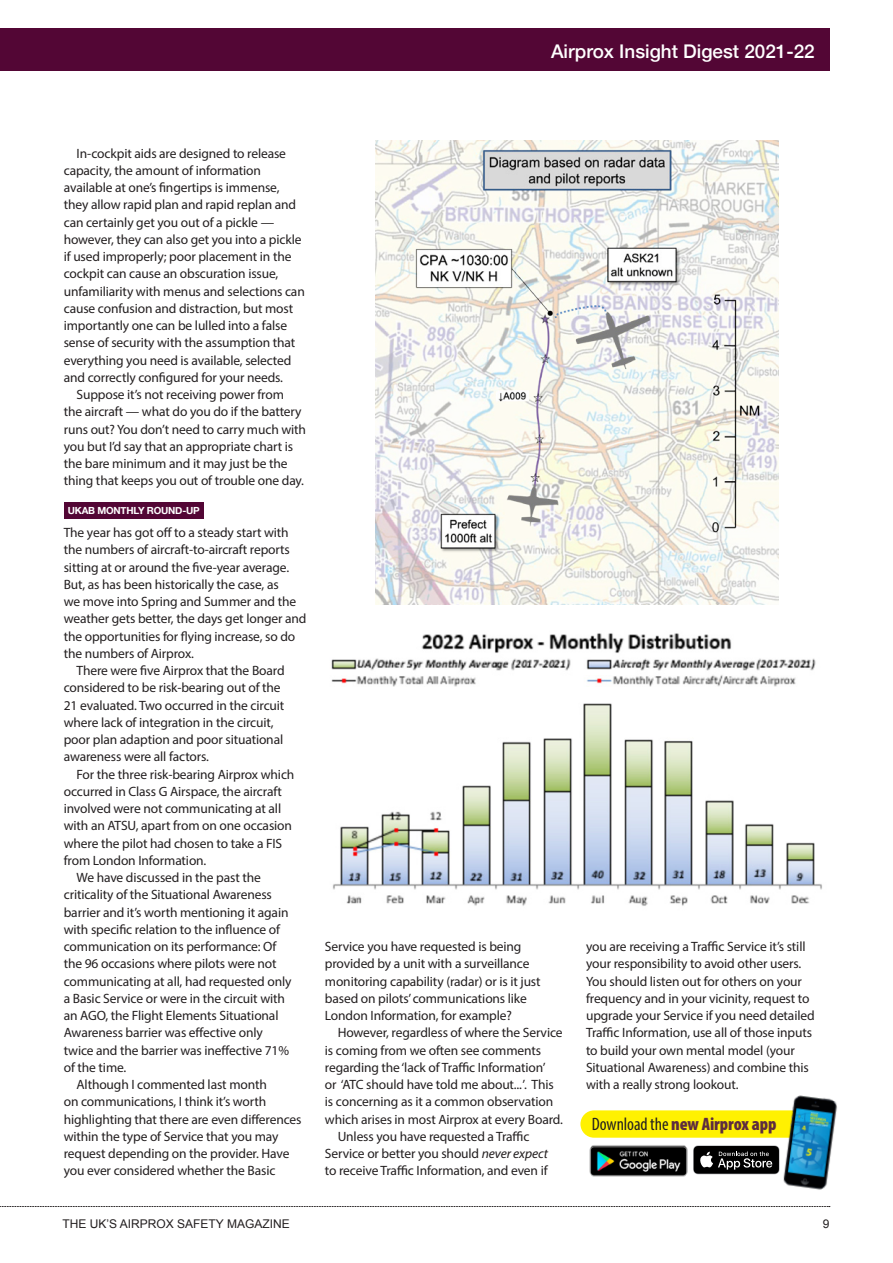
<style>
.page{position:relative;width:893px;height:1263px;background:#fff}
.page>*{position:absolute;margin:0;border:0;box-sizing:border-box;transform-origin:0 0}
.t1{font:500 18.9px "Helvetica Neue";color:#fff}
.t2{font:900 condensed 18px "Myriad Pro";letter-spacing:-.005em;color:#5d2c3f}
.t3{font:13.5px/17.2px "Myriad Pro";letter-spacing:-.01em;color:#231f20}
.t4{font:12px "Arial";color:#231f20}
.t5{font:700 9.75px "Helvetica Neue";letter-spacing:-.02em;color:#fff}
.s1{font-style:italic}
.s2{font-weight:400;color:#231f20}
</style>
<div class="page">
<div style="left:0;top:28px;width:829px;height:43px;background:#530635"></div>
<svg style="left:693px;top:1145px;width:54px;height:29px;background:#383838"></svg>
<svg style="left:0;top:1206px;width:830px;height:1px"></svg>
<div style="left:580px;top:1110px;width:244px;height:28px;background:#fff101;border-radius:14px"></div>
<img style="left:747px;top:1095px;width:90px;height:95px">
<img style="left:589px;top:1145px;width:99px;height:32px">
<img style="left:375px;top:140px;width:404px;height:464px">
<img style="left:333px;top:703px;width:489px;height:203px">
<img style="left:331px;top:633px;width:485px;height:54px">
<div style="left:64px;top:502px;width:140px;height:17px;background:#530635"></div>
<p class="t1" style="left:551px;top:36px;width:265px">Airprox Insight Digest 2021-22</p>
<p class="t3" style="left:64px;top:144px;width:243px;text-indent:13px">In-cockpit aids are designed to release capacity, the amount of information available at one’s fingertips is immense, they allow rapid plan and rapid replan and can certainly get you out of a pickle — however, they can also get you into a pickle if used improperly; poor placement in the cockpit can cause an obscuration issue, unfamiliarity with menus and selections can cause confusion and distraction, but most importantly one can be lulled into a false sense of security with the assumption that everything you need is available, selected and correctly configured for your needs.</p>
<p class="t3" style="left:64px;top:386px;width:244px;text-indent:13px">Suppose it’s not receiving power from<br>the aircraft — what do you do if the battery runs out? You don’t need to carry much with you but I’d say that an appropriate chart is the bare minimum and it may just be the thing that keeps you out of trouble one day.</p>
<p class="t3" style="left:64px;top:524px;width:244px">The year has got off to a steady start with the numbers of aircraft-to-aircraft reports sitting at or around the five-year average.<br>But, as has been historically the case, as<br>we move into Spring and Summer and the weather gets better, the days get longer and the opportunities for flying increase, so do the numbers of Airprox.</p>
<p class="t3" style="left:64px;top:662px;width:222px;text-indent:13px">There were five Airprox that the Board considered to be risk-bearing out of the 21 evaluated. Two occurred in the circuit where lack of integration in the circuit, poor plan adaption and poor situational awareness were all factors.</p>
<p class="t3" style="left:64px;top:765px;width:232px;text-indent:13px">For the three risk-bearing Airprox which occurred in Class G Airspace, the aircraft involved were not communicating at all with an ATSU, apart from on one occasion where the pilot had chosen to take a FIS from London Information.</p>
<p class="t3" style="left:64px;top:869px;width:229px;text-indent:13px">We have discussed in the past the criticality of the Situational Awareness barrier and it’s worth mentioning it again with specific relation to the influence of communication on its performance: Of the 96 occasions where pilots were not communicating at all, had requested only a Basic Service or were in the circuit with an AGO, the Flight Elements Situational Awareness barrier was effective only twice and the barrier was ineffective 71% of the time.</p>
<p class="t3" style="left:64px;top:1076px;width:239px;text-indent:13px">Although I commented last month<br>on communications, I think it’s worth highlighting that there are even differences within the type of Service that you may request depending on the provider. Have you ever considered whether the Basic</p>
<p class="t5" style="left:68px;top:503px;width:134px">UKAB MONTHLY ROUND-UP</p>
<p class="t3" style="left:325px;top:938px;width:217px">Service you have requested is being provided by a unit with a surveillance monitoring capability (radar) or is it just based on pilots’ communications like London Information, for example?</p>
<p class="t3" style="left:325px;top:1024px;width:240px;text-indent:13px">However, regardless of where the Service is coming from we often see comments regarding the ‘lack of Traffic Information’<br>or ‘ATC should have told me about... ’. This is concerning as it a common observation which arises in most Airprox at every Board.</p>
<p class="t3" style="left:325px;top:1127px;width:224px;text-align:center">Unless you have requested a Traffic<br>Service or better you should <span class="s1">never expect </span>to receive Traffic Information, and even if</p>
<p class="t3" style="left:586px;top:938px;width:230px">you are receiving a Traffic Service it’s still your responsibility to avoid other users.<br>You should listen out for others on your frequency and in your vicinity, request to upgrade your Service if you need detailed Traffic Information, use all of those inputs to build your own mental model (your Situational Awareness) and combine this with a really strong lookout.</p>
<p class="t2" style="left:592px;top:1112px;width:186px"><span class="s2">Download the</span> new Airprox app</p>
<p class="t4" style="left:63px;top:1216px;width:229px">THE UK’S AIRPROX SAFETY MAGAZINE</p>
<p class="t4" style="left:823px;top:1216px;width:8px">9</p>
</div>
